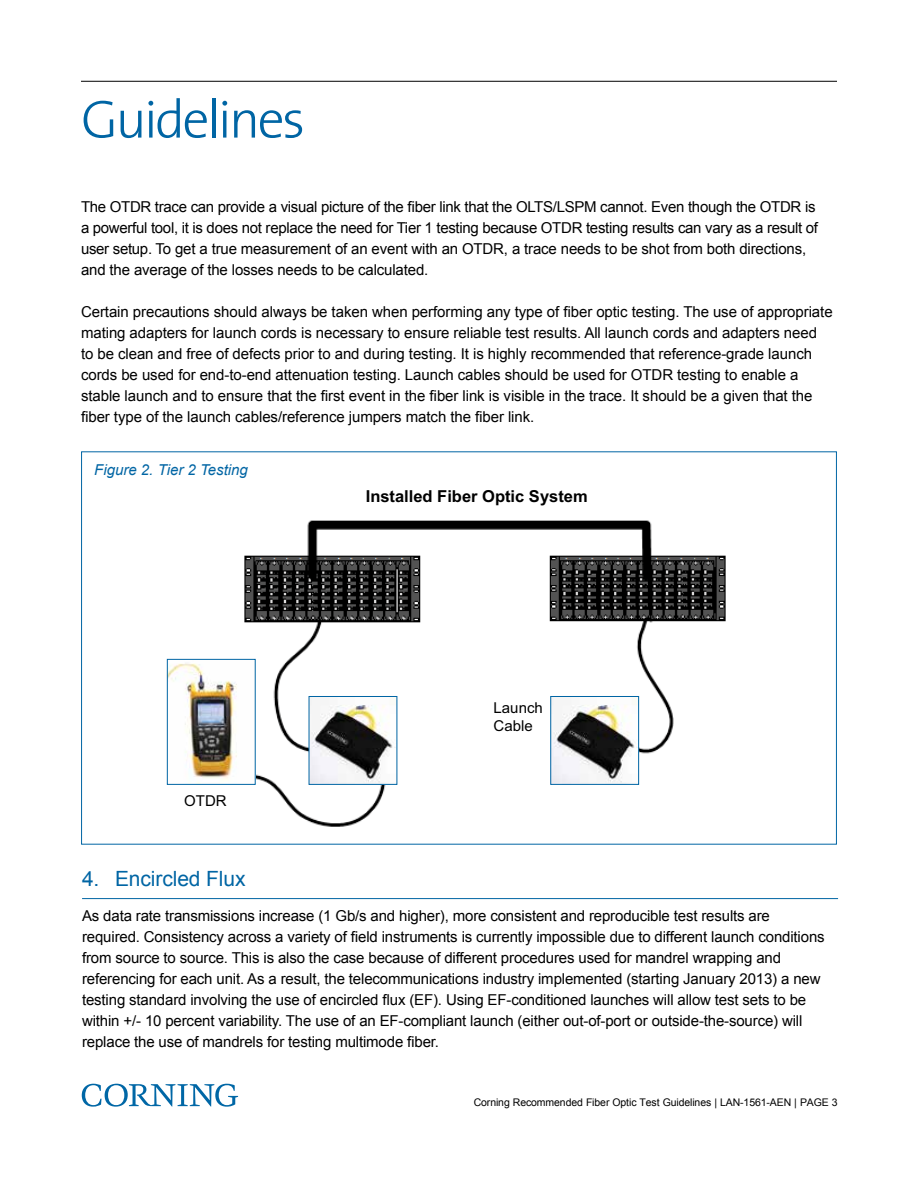
<style>
.page{position:relative;width:918px;height:1188px;background:#fff}
.page>*{position:absolute;margin:0;border:0;box-sizing:border-box;transform-origin:0 0}
.t1{font:300 54px "The Sans";letter-spacing:-.05em;color:#0065a4}
.t2{font:21px "Arial";letter-spacing:-.005em;color:#0065a4}
.t3{font:700 16.5px "Arial";color:#010101}
.t4{font:15px/21px "Arial";letter-spacing:-.01em;color:#000}
.t5{font:italic 15px "Arial";color:#0065a4}
.t6{font:15px/18px "Arial";color:#010101}
.t7{font:10.5px "Arial";letter-spacing:-.01em;color:#000}
</style>
<div class="page">
<svg style="left:82px;top:1084px;width:156px;height:23px"></svg>
<hr style="left:81px;top:81px;width:756px;height:1px;background:#000">
<img style="left:244px;top:520px;width:482px;height:307px">
<div style="left:442px;top:682px;width:89px;height:84px;background:#fff"></div>
<div style="left:305px;top:656px;width:96px;height:82px;background:#fff"></div>
<div style="left:548px;top:657px;width:88px;height:81px;background:#fff"></div>
<div style="left:152px;top:643px;width:100px;height:143px;background:#fff"></div>
<img style="left:311px;top:698px;width:84px;height:85px">
<div style="left:309px;top:696px;width:88px;height:89px;border:1px solid #0065a4"></div>
<img style="left:169px;top:661px;width:85px;height:122px">
<div style="left:167px;top:659px;width:89px;height:126px;border:1px solid #0065a4"></div>
<img style="left:552px;top:698px;width:85px;height:85px">
<div style="left:550px;top:696px;width:89px;height:89px;border:1px solid #0065a4"></div>
<hr style="left:82px;top:898px;width:756px;height:1px;background:#0065a4">
<h1 class="t1" style="left:81px;top:75px;width:226px">Guidelines</h1>
<p class="t4" style="left:81px;top:196px;width:739px">The OTDR trace can provide a visual picture of the fiber link that the OLTS/LSPM cannot. Even though the OTDR is a powerful tool, it is does not replace the need for Tier 1 testing because OTDR testing results can vary as a result of user setup. To get a true measurement of an event with an OTDR, a trace needs to be shot from both directions, and the average of the losses needs to be calculated.</p>
<p class="t4" style="left:81px;top:301px;width:753px">Certain precautions should always be taken when performing any type of fiber optic testing. The use of appropriate mating adapters for launch cords is necessary to ensure reliable test results. All launch cords and adapters need to be clean and free of defects prior to and during testing. It is highly recommended that reference-grade launch cords be used for end-to-end attenuation testing. Launch cables should be used for OTDR testing to enable a stable launch and to ensure that the first event in the fiber link is visible in the trace. It should be a given that the fiber type of the launch cables/reference jumpers match the fiber link.</p>
<p class="t5" style="left:94px;top:460px;width:155px">Figure 2. Tier 2 Testing</p>
<p class="t6" style="left:184px;top:794px;width:44px">OTDR</p>
<p class="t3" style="left:366px;top:486px;width:223px">Installed Fiber Optic System</p>
<p class="t6" style="left:494px;top:701px;width:51px">Launch<br>Cable</p>
<h2 class="t2" style="left:82px;top:865px;width:165px">4. Encircled Flux</h2>
<p class="t4" style="left:82px;top:905px;width:744px">As data rate transmissions increase (1 Gb/s and higher), more consistent and reproducible test results are required. Consistency across a variety of field instruments is currently impossible due to different launch conditions from source to source. This is also the case because of different procedures used for mandrel wrapping and referencing for each unit. As a result, the telecommunications industry implemented (starting January 2013) a new testing standard involving the use of encircled flux (EF). Using EF-conditioned launches will allow test sets to be within +/- 10 percent variability. The use of an EF-compliant launch (either out-of-port or outside-the-source) will replace the use of mandrels for testing multimode fiber.</p>
<p class="t7" style="left:474px;top:1095px;width:366px">Corning Recommended Fiber Optic Test Guidelines | LAN-1561-AEN | PAGE 3</p>
</div>
